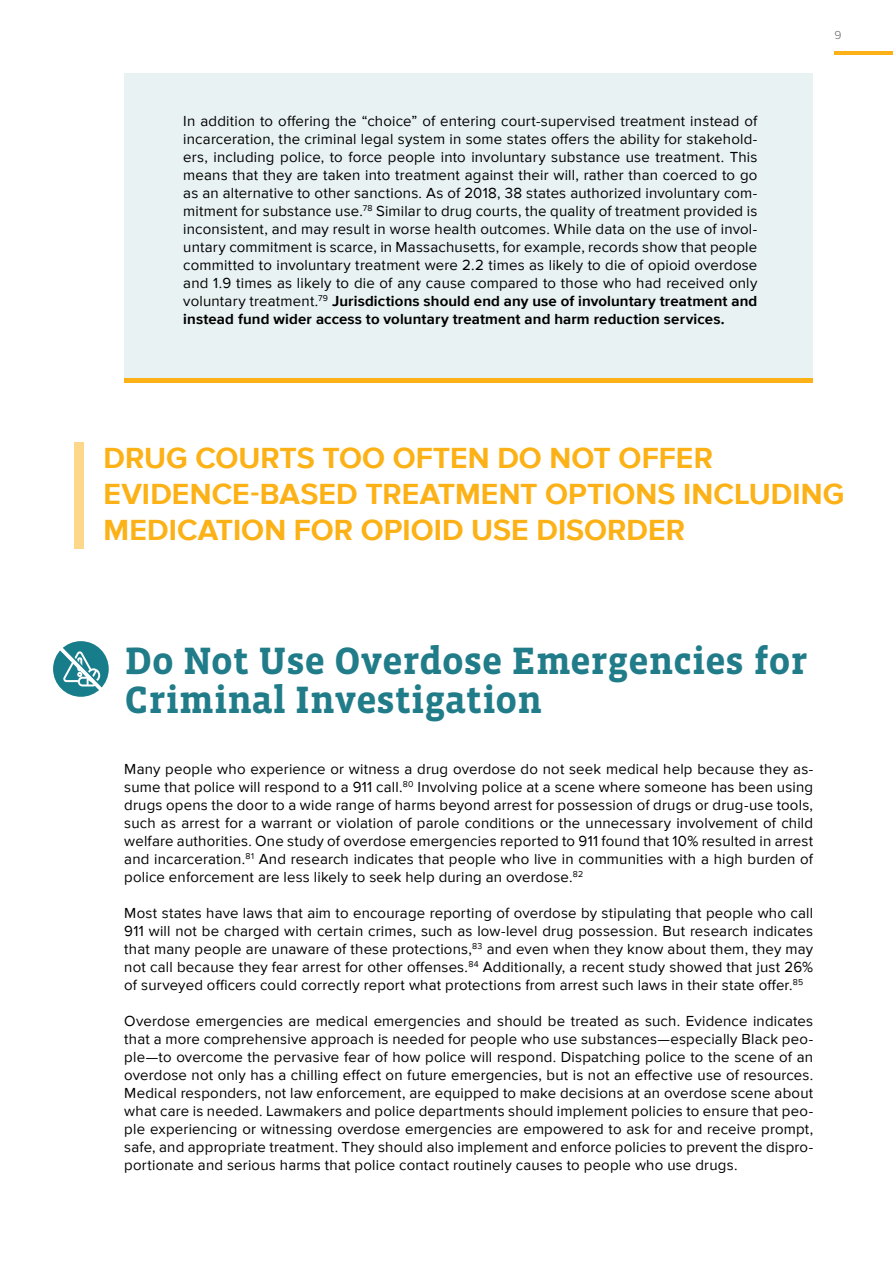
<style>
.page{position:relative;width:893px;height:1263px;background:#fff}
.page>*{position:absolute;margin:0;border:0;box-sizing:border-box;transform-origin:0 0}
.t1{font:700 39px/39px "Vista Slab OTCE";color:#217c89}
.t2{font:700 30px/36px "Proxima Nova";color:#fcb116}
.t3{font:15px/18px "Proxima Nova";letter-spacing:.01em;color:#000;text-align:justify}
.t4{font:300 12px "Proxima Nova";color:#636466}
.s1{font-weight:700}
</style>
<div class="page">
<hr style="left:834px;top:51px;width:59px;height:3px;background:#fcb116">
<div style="left:74px;top:442px;width:10px;height:107px;background:#fdd88a"></div>
<div style="left:124px;top:73px;width:689px;height:305px;background:#e9f2f3"></div>
<div style="left:124px;top:378px;width:689px;height:5px;background:#fcb116"></div>
<svg style="left:53px;top:641px;width:56px;height:56px"></svg>
<p class="t3" style="left:183px;top:113px;width:576px">In addition to offering the “choice” of entering court-supervised treatment instead of incarceration, the criminal legal system in some states offers the ability for stakehold&shy;ers, including police, to force people into involuntary substance use treatment. This means that they are taken into treatment against their will, rather than coerced to go as an alternative to other sanctions. As of 2018, 38 states authorized involuntary com&shy;mitment for substance use.<sup>78</sup> Similar to drug courts, the quality of treatment provided is inconsistent, and may result in worse health outcomes. While data on the use of invol&shy;untary commitment is scarce, in Massachusetts, for example, records show that people committed to involuntary treatment were 2.2 times as likely to die of opioid overdose and 1.9 times as likely to die of any cause compared to those who had received only voluntary treatment.<sup>79</sup> <span class="s1">Jurisdictions should end any use of involuntary treatment and instead fund wider access to voluntary treatment and harm reduction services.</span></p>
<p class="t4" style="left:834px;top:30px;width:9px">9</p>
<h2 class="t2" style="left:104px;top:442px;width:742px">DRUG COURTS TOO OFTEN DO NOT OFFER<br>EVIDENCE-BASED TREATMENT OPTIONS INCLUDING<br>MEDICATION FOR OPIOID USE DISORDER</h2>
<h1 class="t1" style="left:125px;top:644px;width:684px">Do Not Use Overdose Emergencies for<br>Criminal Investigation</h1>
<p class="t3" style="left:124px;top:761px;width:690px">Many people who experience or witness a drug overdose do not seek medical help because they as&shy;sume that police will respond to a 911 call.<sup>80</sup> Involving police at a scene where someone has been using drugs opens the door to a wide range of harms beyond arrest for possession of drugs or drug-use tools, such as arrest for a warrant or violation of parole conditions or the unnecessary involvement of child welfare authorities. One study of overdose emergencies reported to 911 found that 10% resulted in arrest and incarceration.<sup>81</sup> And research indicates that people who live in communities with a high burden of police enforcement are less likely to seek help during an overdose.<sup>82</sup></p>
<p class="t3" style="left:124px;top:905px;width:690px">Most states have laws that aim to encourage reporting of overdose by stipulating that people who call 911 will not be charged with certain crimes, such as low-level drug possession. But research indicates that many people are unaware of these protections,<sup>83</sup> and even when they know about them, they may not call because they fear arrest for other offenses.<sup>84</sup> Additionally, a recent study showed that just 26% of surveyed officers could correctly report what protections from arrest such laws in their state offer.<sup>85</sup></p>
<p class="t3" style="left:124px;top:1013px;width:690px">Overdose emergencies are medical emergencies and should be treated as such. Evidence indicates that a more comprehensive approach is needed for people who use substances—especially Black peo&shy;ple—to overcome the pervasive fear of how police will respond. Dispatching police to the scene of an overdose not only has a chilling effect on future emergencies, but is not an effective use of resources.<br>Medical responders, not law enforcement, are equipped to make decisions at an overdose scene about what care is needed. Lawmakers and police departments should implement policies to ensure that peo&shy;ple experiencing or witnessing overdose emergencies are empowered to ask for and receive prompt, safe, and appropriate treatment. They should also implement and enforce policies to prevent the dispro&shy;portionate and serious harms that police contact routinely causes to people who use drugs.</p>
</div>
